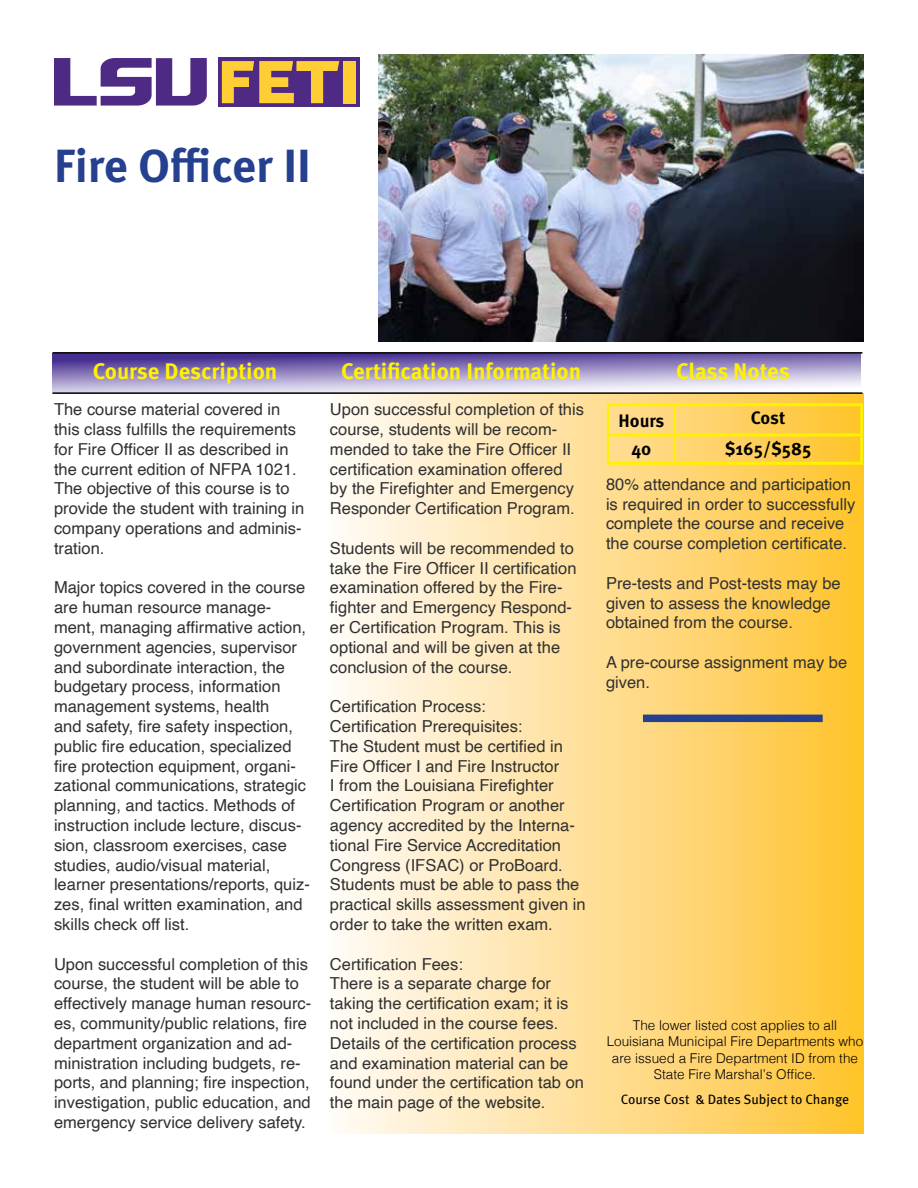
<style>
.page{position:relative;width:918px;height:1188px;background:#fff}
.page>*{position:absolute;margin:0;border:0;box-sizing:border-box;transform-origin:0 0}
.t1{font:700 46.5px "Meta OT";color:#25408f}
.t2{font:700 22.5px "Meta OT";color:#fff200}
.t3{font:700 18px "Meta OT";color:#000}
.t4{font:16.5px/19.8px "Helvetica";color:#313131}
.t5{font:300 13.5px/16.2px "Helvetica";color:#000;text-align:center}
.t6{font:13.5px "Meta OT";letter-spacing:-.005em;color:#000}
</style>
<div class="page">
<div style="left:326px;top:394px;width:538px;height:740px;background:linear-gradient(to right,#fffbfb,#ffc330)"></div>
<div style="left:643px;top:715px;width:180px;height:7px;background:#25408f"></div>
<div style="left:218px;top:57px;width:142px;height:50px;background:#4f2a84"></div>
<svg style="left:222px;top:61px;width:117px;height:42px"></svg>
<div style="left:344px;top:61px;width:12px;height:42px;background:#ffce35"></div>
<svg style="left:54px;top:58px;width:153px;height:48px"></svg>
<hr style="left:607px;top:403px;width:68px;height:3px;background:#fff200">
<hr style="left:607px;top:406px;width:3px;height:27px;background:#fff200">
<hr style="left:675px;top:403px;width:188px;height:3px;background:#fff200">
<hr style="left:673px;top:406px;width:3px;height:27px;background:#fff200">
<hr style="left:860px;top:406px;width:3px;height:27px;background:#fff200">
<hr style="left:607px;top:433px;width:68px;height:3px;background:#fff200">
<hr style="left:607px;top:436px;width:3px;height:26px;background:#fff200">
<hr style="left:675px;top:433px;width:188px;height:3px;background:#fff200">
<hr style="left:673px;top:436px;width:3px;height:26px;background:#fff200">
<hr style="left:860px;top:436px;width:3px;height:26px;background:#fff200">
<hr style="left:607px;top:462px;width:68px;height:3px;background:#fff200">
<hr style="left:675px;top:462px;width:188px;height:3px;background:#fff200">
<svg style="left:52px;top:354px;width:809px;height:38px"></svg>
<hr style="left:52px;top:392px;width:810px;height:2px;background:#000">
<hr style="left:52px;top:352px;width:810px;height:2px;background:#000">
<img style="left:378px;top:54px;width:486px;height:288px">
<h1 class="t1" style="left:54px;top:136px;width:258px">Fire Officer II</h1>
<h2 class="t2" style="left:93px;top:357px;width:186px">Course Description</h2>
<h2 class="t2" style="left:341px;top:357px;width:242px">Certification Information</h2>
<h2 class="t2" style="left:676px;top:357px;width:115px">Class Notes</h2>
<p class="t4" style="left:54px;top:400px;width:252px">The course material covered in this class fulfills the requirements for Fire Officer II as described in the current edition of NFPA 1021.<br>The objective of this course is to provide the student with training in company operations and adminis&shy;tration.</p>
<p class="t4" style="left:54px;top:578px;width:257px">Major topics covered in the course are human resource manage&shy;ment, managing affirmative action, government agencies, supervisor and subordinate interaction, the budgetary process, information management systems, health<br>and safety, fire safety inspection, public fire education, specialized fire protection equipment, organi&shy;zational communications, strategic planning, and tactics. Methods of instruction include lecture, discus&shy;sion, classroom exercises, case studies, audio/visual material, learner presentations/reports, quiz&shy;zes, final written examination, and skills check off list.</p>
<p class="t4" style="left:54px;top:954px;width:259px">Upon successful completion of this course, the student will be able to effectively manage human resourc&shy;es, community/public relations, fire department organization and ad&shy;ministration including budgets, re&shy;ports, and planning; fire inspection, investigation, public education, and emergency service delivery safety.</p>
<p class="t4" style="left:330px;top:400px;width:256px">Upon successful completion of this course, students will be recom&shy;mended to take the Fire Officer II certification examination offered by the Firefighter and Emergency Responder Certification Program.</p>
<p class="t4" style="left:330px;top:539px;width:248px">Students will be recommended to take the Fire Officer II certification examination offered by the Fire&shy;fighter and Emergency Respond&shy;er Certification Program. This is optional and will be given at the conclusion of the course.</p>
<p class="t4" style="left:330px;top:697px;width:257px">Certification Process:<br>Certification Prerequisites:<br>The Student must be certified in<br>Fire Officer I and Fire Instructor<br>I from the Louisiana Firefighter<br>Certification Program or another agency accredited by the Interna&shy;tional Fire Service Accreditation<br>Congress (IFSAC) or ProBoard.<br>Students must be able to pass the practical skills assessment given in order to take the written exam.</p>
<p class="t4" style="left:330px;top:954px;width:256px">Certification Fees:<br>There is a separate charge for taking the certification exam; it is not included in the course fees.<br>Details of the certification process and examination material can be found under the certification tab on the main page of the website.</p>
<p class="t3" style="left:619px;top:409px;width:47px">Hours</p>
<p class="t3" style="left:751px;top:407px;width:36px">Cost</p>
<p class="t3" style="left:631px;top:437px;width:21px">40</p>
<p class="t3" style="left:725px;top:437px;width:88px">$165/$585</p>
<p class="t4" style="left:606px;top:475px;width:251px">80% attendance and participation is required in order to successfully complete the course and receive the course completion certificate.</p>
<p class="t4" style="left:606px;top:574px;width:236px">Pre-tests and Post-tests may be given to assess the knowledge obtained from the course.</p>
<p class="t4" style="left:606px;top:653px;width:243px">A pre-course assignment may be given.</p>
<p class="t5" style="left:607px;top:1016px;width:258px">The lower listed cost applies to all Louisiana Municipal Fire Departments who are issued a Fire Department ID from the State Fire Marshal’s Office.</p>
<p class="t6" style="left:621px;top:1091px;width:230px">Course Cost &amp; Dates Subject to Change</p>
</div>
